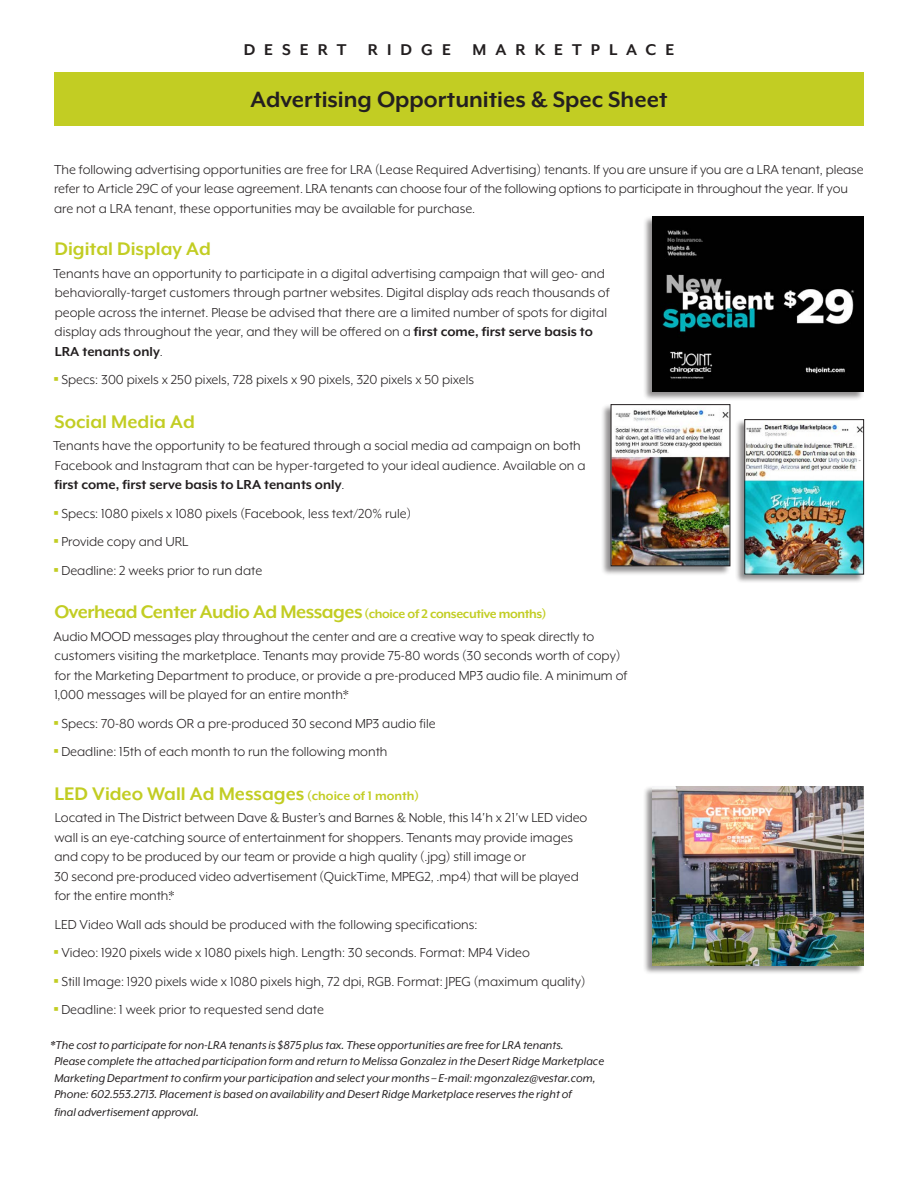
<style>
.page{position:relative;width:918px;height:1188px;background:#fff}
.page>*{position:absolute;margin:0;border:0;box-sizing:border-box;transform-origin:0 0}
.t1{font:700 25.5px "Mr Eaves XL Mod OT";color:#231f20}
.t2{font:700 21px "Mr Eaves XL Mod OT";color:#c2cd23}
.t3{font:700 21px "Mr Eaves XL Mod OT";letter-spacing:-.025em;color:#c2cd23}
.t4{font:700 18px "Mr Eaves XL Mod OT";letter-spacing:.5em;color:#231f20}
.t5{font:15px/19.5px "Mr Eaves XL Mod OT";color:#231f20}
.t6{font:italic 13.05px/16.6px "Mr Eaves XL Mod OT";color:#231f20}
.s1{font-weight:700}
.s2{font-family:"Universal Std Newswith Comm Pi";color:#c2cd23}
.s3{font-size:14.25px}
.s4{font-style:italic}
</style>
<div class="page">
<div style="left:643px;top:785px;width:222px;height:190px;background:#231f20;opacity:.5"></div>
<img style="left:652px;top:786px;width:212px;height:180px">
<div style="left:643px;top:216px;width:221px;height:185px;background:#231f20;opacity:.5"></div>
<img style="left:652px;top:216px;width:212px;height:176px">
<div style="left:601px;top:404px;width:130px;height:172px;background:#231f20;opacity:.5"></div>
<img style="left:613px;top:406px;width:115px;height:158px">
<div style="left:611px;top:404px;width:119px;height:162px;border:1px solid #231f20"></div>
<div style="left:735px;top:419px;width:130px;height:165px;background:#231f20;opacity:.5"></div>
<img style="left:746px;top:421px;width:116px;height:152px">
<div style="left:744px;top:419px;width:120px;height:156px;border:1px solid #231f20"></div>
<div style="left:54px;top:72px;width:810px;height:54px;background:#c2cd23"></div>
<p class="t4" style="left:244px;top:40px;width:432px">DESERT RIDGE MARKETPLACE</p>
<h1 class="t1" style="left:251px;top:87px;width:418px">Advertising Opportunities &amp; Spec Sheet</h1>
<p class="t5" style="left:54px;top:160px;width:811px">The following advertising opportunities are free for LRA (Lease Required Advertising) tenants. If you are unsure if you are a LRA tenant, please refer to Article 29C of your lease agreement. LRA tenants can choose four of the following options to participate in throughout the year. If you are not a LRA tenant, these opportunities may be available for purchase.</p>
<h2 class="t2" style="left:54px;top:238px;width:158px">Digital Display Ad</h2>
<p class="t5" style="left:53px;top:264px;width:558px">Tenants have an opportunity to participate in a digital advertising campaign that will geo- and behaviorally-target customers through partner websites. Digital display ads reach thousands of people across the internet. Please be advised that there are a limited number of spots for digital display ads throughout the year, and they will be offered on a <span class="s1">first come, first serve basis to LRA tenants only</span>.</p>
<p class="t5" style="left:54px;top:370px;width:421px"><span class="s2">▪</span> Specs: 300 pixels x 250 pixels, 728 pixels x 90 pixels, 320 pixels x 50 pixels</p>
<h2 class="t2" style="left:55px;top:411px;width:142px">Social Media Ad</h2>
<p class="t5" style="left:53px;top:436px;width:534px">Tenants have the opportunity to be featured through a social media ad campaign on both<br>Facebook and Instagram that can be hyper-targeted to your ideal audience. Available on a <span class="s1">first come, first serve basis to LRA tenants only</span>.</p>
<p class="t5" style="left:54px;top:504px;width:358px"><span class="s2">▪</span> Specs: 1080 pixels x 1080 pixels (Facebook, less text/20% rule)</p>
<p class="t5" style="left:54px;top:532px;width:136px"><span class="s2">▪</span> Provide copy and URL</p>
<p class="t5" style="left:54px;top:561px;width:210px"><span class="s2">▪</span> Deadline: 2 weeks prior to run date</p>
<h2 class="t3" style="left:54px;top:601px;width:494px">Overhead Center Audio Ad Messages <span class="s3">(choice of 2 consecutive months)</span></h2>
<p class="t5" style="left:53px;top:627px;width:575px">Audio MOOD messages play throughout the center and are a creative way to speak directly to customers visiting the marketplace. Tenants may provide 75-80 words (30 seconds worth of copy) for the Marketing Department to produce, or provide a pre-produced MP3 audio file. A minimum of 1,000 messages will be played for an entire month.*</p>
<p class="t5" style="left:54px;top:714px;width:383px"><span class="s2">▪</span> Specs: 70-80 words OR a pre-produced 30 second MP3 audio file</p>
<p class="t5" style="left:54px;top:742px;width:335px"><span class="s2">▪</span> Deadline: 15th of each month to run the following month</p>
<h2 class="t2" style="left:54px;top:783px;width:366px">LED Video Wall Ad Messages <span class="s3">(choice of 1 month)</span></h2>
<p class="t5" style="left:54px;top:808px;width:535px">Located in The District between Dave &amp; Buster’s and Barnes &amp; Noble, this 14<span class="s4">'</span>h x 21<span class="s4">'</span>w LED video wall is an eye-catching source of entertainment for shoppers. Tenants may provide images and copy to be produced by our team or provide a high quality (.jpg) still image or<br>30 second pre‑produced video advertisement (QuickTime, MPEG2, .mp4) that will be played for the entire month.*</p>
<p class="t5" style="left:55px;top:915px;width:424px">LED Video Wall ads should be produced with the following specifications:</p>
<p class="t5" style="left:54px;top:943px;width:477px"><span class="s2">▪</span> Video: 1920 pixels wide x 1080 pixels high. Length: 30 seconds. Format: MP4 Video</p>
<p class="t5" style="left:54px;top:972px;width:533px"><span class="s2">▪</span> Still Image: 1920 pixels wide x 1080 pixels high, 72 dpi, RGB. Format: JPEG (maximum quality)</p>
<p class="t5" style="left:54px;top:1000px;width:271px"><span class="s2">▪</span> Deadline: 1 week prior to requested send date</p>
<p class="t6" style="left:51px;top:1037px;width:555px">*The cost to participate for non-LRA tenants is $875 plus tax. These opportunities are free for LRA tenants.<br>Please complete the attached participation form and return to Melissa Gonzalez in the Desert Ridge Marketplace Marketing Department to confirm your participation and select your months – E-mail: mgonzalez@vestar.com, Phone: 602.553.2713. Placement is based on availability and Desert Ridge Marketplace reserves the right of<br>final advertisement approval.</p>
</div>
